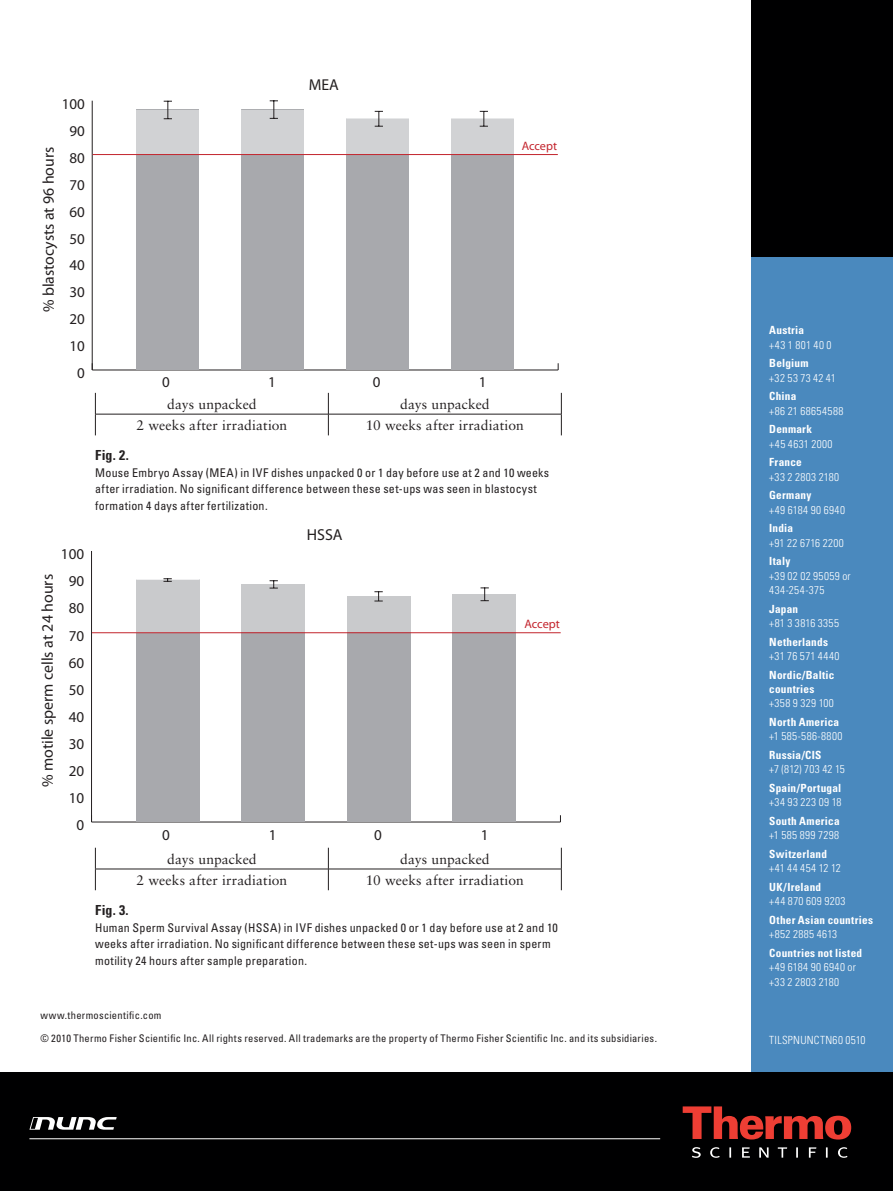
<style>
.page{position:relative;width:893px;height:1191px;background:#fff}
.page>*{position:absolute;margin:0;border:0;box-sizing:border-box;transform-origin:0 0}
.t1{font:15.9px "Myriad Pro";color:#231f20}
.t2{font:15.75px "Myriad Pro";color:#231f20}
.t3{font:15.15px "Myriad Pro";color:#231f20}
.t4{font:15px "Myriad Pro";color:#231f20}
.t5{font:13.8px "Sabon LT Std";letter-spacing:.005em;color:#231f20}
.t6{font:700 condensed 13.8px "Univers LT Std";letter-spacing:.015em;color:#231f20}
.t7{font:12.3px "Myriad Pro";color:#c3242d}
.t8{font:12.15px "Myriad Pro";color:#c3242d}
.t9{font:condensed 12px/16.5px "Univers LT Std";letter-spacing:.02em;color:#231f20}
.t10{font:300 condensed 11.25px/14.2px "Univers LT Std";letter-spacing:.035em;color:#fff}
.t11{font:700 condensed 11.25px/14.2px "Univers LT Std";letter-spacing:.02em;color:#fff}
.t12{font:300 condensed 11.25px "Univers LT Std";letter-spacing:.015em;color:#fff}
.t13{font:condensed 10.5px "Univers LT Std";letter-spacing:.025em;color:#231f20}
</style>
<div class="page">
<div style="left:752px;top:0;width:141px;height:257px;background:#000001"></div>
<div style="left:752px;top:257px;width:141px;height:934px;background:#4a89be"></div>
<div style="left:0;top:1072px;width:893px;height:119px;background:#000001"></div>
<svg style="left:683px;top:1106px;width:168px;height:33px"></svg>
<svg style="left:692px;top:1147px;width:156px;height:10px"></svg>
<hr style="left:29px;top:1138px;width:631px;height:1px;background:#fff">
<svg style="left:29px;top:1117px;width:88px;height:12px"></svg>
<hr style="left:92px;top:369px;width:466px;height:1px;background:#231f20">
<hr style="left:92px;top:101px;width:1px;height:269px;background:#231f20">
<div style="left:451px;top:119px;width:63px;height:251px;background:#a8a9ad"></div>
<div style="left:346px;top:119px;width:63px;height:251px;background:#a8a9ad"></div>
<div style="left:241px;top:110px;width:63px;height:260px;background:#a8a9ad"></div>
<div style="left:136px;top:110px;width:63px;height:260px;background:#a8a9ad"></div>
<svg style="left:136px;top:101px;width:63px;height:53px;background:#d5d6d7"></svg>
<svg style="left:241px;top:100px;width:63px;height:54px"></svg>
<svg style="left:346px;top:111px;width:63px;height:43px"></svg>
<svg style="left:451px;top:111px;width:63px;height:43px"></svg>
<hr style="left:93px;top:154px;width:465px;height:1px;background:#c3242d">
<hr style="left:95px;top:414px;width:233px;height:1px;background:#231f20">
<svg style="left:95px;top:393px;width:1px;height:42px"></svg>
<hr style="left:328px;top:414px;width:234px;height:1px;background:#231f20">
<svg style="left:328px;top:393px;width:1px;height:42px"></svg>
<svg style="left:561px;top:393px;width:1px;height:42px"></svg>
<hr style="left:95px;top:868px;width:233px;height:1px;background:#231f20">
<svg style="left:95px;top:847px;width:1px;height:43px"></svg>
<hr style="left:328px;top:868px;width:234px;height:1px;background:#231f20">
<svg style="left:328px;top:847px;width:1px;height:43px"></svg>
<svg style="left:561px;top:847px;width:1px;height:43px"></svg>
<hr style="left:92px;top:821px;width:468px;height:1px;background:#231f20">
<hr style="left:91px;top:551px;width:1px;height:271px;background:#231f20">
<div style="left:453px;top:594px;width:63px;height:228px;background:#a8a9ad"></div>
<div style="left:347px;top:596px;width:63px;height:226px;background:#a8a9ad"></div>
<div style="left:242px;top:584px;width:63px;height:238px;background:#a8a9ad"></div>
<div style="left:136px;top:580px;width:63px;height:242px;background:#a8a9ad"></div>
<div style="left:136px;top:578px;width:64px;height:54px;background:#c9cacc"></div>
<svg style="left:242px;top:580px;width:63px;height:52px;background:#cbccce"></svg>
<svg style="left:347px;top:591px;width:63px;height:41px;background:#cdced0"></svg>
<svg style="left:452px;top:587px;width:64px;height:45px"></svg>
<hr style="left:92px;top:632px;width:469px;height:1px;background:#c3242d">
<p class="t4" style="left:62px;top:95px;width:25px">100</p>
<h2 class="t2" style="left:39px;top:312px;width:167px;rotate:-90deg">% blastocysts at 96 hours</h2>
<p class="t4" style="left:70px;top:121px;width:17px">90</p>
<p class="t4" style="left:70px;top:148px;width:17px">80</p>
<p class="t4" style="left:70px;top:175px;width:17px">70</p>
<p class="t4" style="left:70px;top:202px;width:17px">60</p>
<p class="t4" style="left:70px;top:229px;width:17px">50</p>
<p class="t4" style="left:70px;top:256px;width:17px">40</p>
<p class="t4" style="left:70px;top:283px;width:17px">30</p>
<p class="t4" style="left:70px;top:310px;width:17px">20</p>
<p class="t4" style="left:70px;top:337px;width:17px">10</p>
<p class="t4" style="left:77px;top:364px;width:9px">0</p>
<p class="t3" style="left:61px;top:545px;width:25px">100</p>
<h1 class="t1" style="left:38px;top:787px;width:215px;rotate:-90deg">% motile sperm cells at 24 hours</h1>
<p class="t3" style="left:69px;top:572px;width:17px">90</p>
<p class="t3" style="left:69px;top:599px;width:17px">80</p>
<p class="t3" style="left:69px;top:626px;width:17px">70</p>
<p class="t3" style="left:69px;top:653px;width:17px">60</p>
<p class="t3" style="left:69px;top:680px;width:17px">50</p>
<p class="t3" style="left:69px;top:707px;width:17px">40</p>
<p class="t3" style="left:69px;top:734px;width:17px">30</p>
<p class="t3" style="left:69px;top:761px;width:17px">20</p>
<p class="t3" style="left:69px;top:788px;width:17px">10</p>
<p class="t3" style="left:76px;top:816px;width:9px">0</p>
<h2 class="t2" style="left:309px;top:75px;width:32px">MEA</h2>
<p class="t8" style="left:522px;top:139px;width:37px">Accept</p>
<p class="t4" style="left:162px;top:372px;width:9px">0</p>
<p class="t4" style="left:373px;top:372px;width:9px">0</p>
<p class="t4" style="left:268px;top:372px;width:9px">1</p>
<p class="t4" style="left:479px;top:372px;width:9px">1</p>
<p class="t5" style="left:167px;top:396px;width:91px">days unpacked</p>
<p class="t5" style="left:400px;top:396px;width:91px">days unpacked</p>
<p class="t5" style="left:137px;top:417px;width:152px">2 weeks after irradiation</p>
<p class="t5" style="left:366px;top:417px;width:160px">10 weeks after irradiation</p>
<p class="t6" style="left:95px;top:447px;width:35px">Fig. 2.</p>
<p class="t9" style="left:95px;top:464px;width:456px">Mouse Embryo Assay (MEA) in IVF dishes unpacked 0 or 1 day before use at 2 and 10 weeks after irradiation. No significant difference between these set-ups was seen in blastocyst formation 4 days after fertilization.</p>
<h1 class="t1" style="left:307px;top:525px;width:37px">HSSA</h1>
<p class="t7" style="left:524px;top:617px;width:37px">Accept</p>
<p class="t3" style="left:162px;top:825px;width:9px">0</p>
<p class="t3" style="left:374px;top:825px;width:9px">0</p>
<p class="t3" style="left:269px;top:825px;width:9px">1</p>
<p class="t3" style="left:481px;top:825px;width:9px">1</p>
<p class="t5" style="left:167px;top:850px;width:91px">days unpacked</p>
<p class="t5" style="left:400px;top:850px;width:91px">days unpacked</p>
<p class="t5" style="left:137px;top:872px;width:152px">2 weeks after irradiation</p>
<p class="t5" style="left:366px;top:872px;width:160px">10 weeks after irradiation</p>
<p class="t6" style="left:95px;top:902px;width:35px">Fig. 3.</p>
<p class="t9" style="left:95px;top:919px;width:464px">Human Sperm Survival Assay (HSSA) in IVF dishes unpacked 0 or 1 day before use at 2 and 10 weeks after irradiation. No significant difference between these set-ups was seen in sperm motility 24 hours after sample preparation.</p>
<p class="t13" style="left:40px;top:1008px;width:122px">www.thermoscientific.com</p>
<p class="t13" style="left:40px;top:1031px;width:618px">© 2010 Thermo Fisher Scientific Inc. All rights reserved. All trademarks are the property of Thermo Fisher Scientific Inc. and its subsidiaries.</p>
<p class="t11" style="left:769px;top:323px;width:36px">Austria</p>
<p class="t10" style="left:769px;top:337px;width:64px">+43 1 801 40 0</p>
<p class="t11" style="left:769px;top:356px;width:41px">Belgium</p>
<p class="t10" style="left:769px;top:370px;width:68px">+32 53 73 42 41</p>
<p class="t11" style="left:769px;top:389px;width:29px">China</p>
<p class="t10" style="left:769px;top:403px;width:76px">+86 21 68654588</p>
<p class="t11" style="left:769px;top:422px;width:44px">Denmark</p>
<p class="t10" style="left:769px;top:436px;width:65px">+45 4631 2000</p>
<p class="t11" style="left:769px;top:455px;width:34px">France</p>
<p class="t10" style="left:769px;top:469px;width:71px">+33 2 2803 2180</p>
<p class="t11" style="left:769px;top:488px;width:44px">Germany</p>
<p class="t10" style="left:769px;top:502px;width:77px">+49 6184 90 6940</p>
<p class="t11" style="left:769px;top:521px;width:25px">India</p>
<p class="t10" style="left:769px;top:535px;width:76px">+91 22 6716 2200</p>
<p class="t11" style="left:769px;top:554px;width:23px">Italy</p>
<p class="t10" style="left:769px;top:568px;width:83px">+39 02 02 95059 or<br>434-254-375</p>
<p class="t11" style="left:769px;top:601px;width:30px">Japan</p>
<p class="t10" style="left:769px;top:616px;width:71px">+81 3 3816 3355</p>
<p class="t11" style="left:769px;top:634px;width:60px">Netherlands</p>
<p class="t10" style="left:769px;top:649px;width:72px">+31 76 571 4440</p>
<p class="t11" style="left:769px;top:667px;width:67px">Nordic/Baltic countries</p>
<p class="t10" style="left:769px;top:696px;width:66px">+358 9 329 100</p>
<p class="t11" style="left:769px;top:715px;width:71px">North America</p>
<p class="t10" style="left:769px;top:729px;width:75px">+1 585-586-8800</p>
<p class="t11" style="left:769px;top:748px;width:54px">Russia/CIS</p>
<p class="t12" style="left:769px;top:762px;width:77px">+7 (812) 703 42 15</p>
<p class="t11" style="left:769px;top:781px;width:74px">Spain/Portugal</p>
<p class="t10" style="left:769px;top:795px;width:74px">+34 93 223 09 18</p>
<p class="t11" style="left:769px;top:814px;width:72px">South America</p>
<p class="t10" style="left:769px;top:828px;width:71px">+1 585 899 7298</p>
<p class="t11" style="left:769px;top:847px;width:59px">Switzerland</p>
<p class="t12" style="left:769px;top:861px;width:73px">+41 44 454 12 12</p>
<p class="t11" style="left:769px;top:880px;width:53px">UK/Ireland</p>
<p class="t10" style="left:769px;top:894px;width:78px">+44 870 609 9203</p>
<p class="t11" style="left:769px;top:913px;width:105px">Other Asian countries</p>
<p class="t10" style="left:769px;top:927px;width:69px">+852 2885 4613</p>
<p class="t11" style="left:769px;top:946px;width:94px">Countries not listed</p>
<p class="t10" style="left:769px;top:960px;width:88px">+49 6184 90 6940 or +33 2 2803 2180</p>
<p class="t10" style="left:769px;top:1032px;width:98px">TILSPNUNCTN60 0510</p>
</div>
